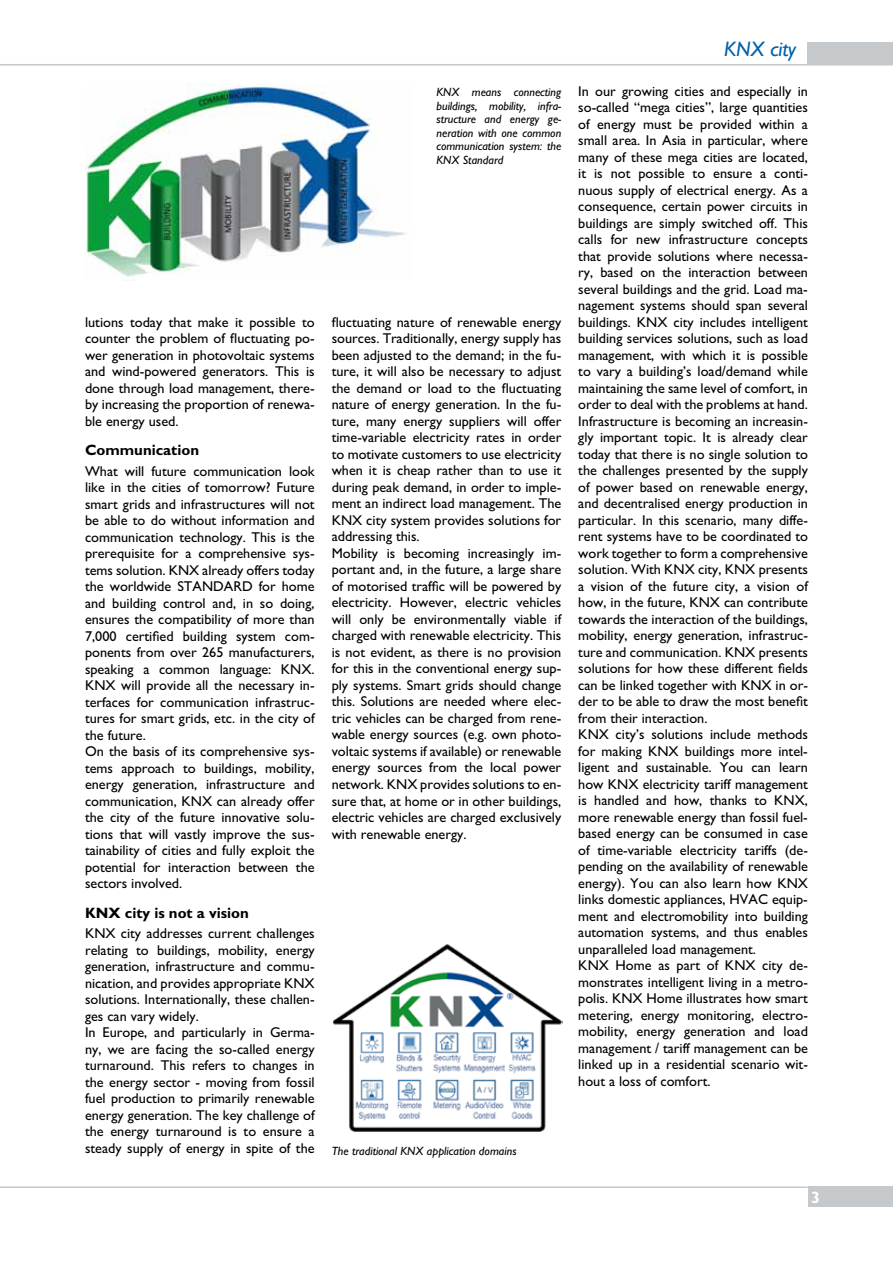
<style>
.page{position:relative;width:893px;height:1263px;background:#fff}
.page>*{position:absolute;margin:0;border:0;box-sizing:border-box;transform-origin:0 0}
.t1{font:italic 21px "M Gill Sans";color:#0060a9}
.t2{font:700 16.5px "M Gill Sans";color:#fff}
.t3{font:700 15px "M Gill Sans";color:#000}
.t4{font:14.25px/16.5px "M Gill Sans";color:#000}
.t5{font:italic 12px/13.5px "M Gill Sans";color:#000;text-align:justify}
</style>
<div class="page">
<hr style="left:0;top:1186px;width:808px;height:2px;background:#c6c9cc">
<div style="left:808px;top:1186px;width:85px;height:21px;background:#c6c9cc"></div>
<div style="left:807px;top:42px;width:86px;height:23px;background:#c6c9cc"></div>
<hr style="left:0;top:64px;width:893px;height:1px;background:#c6c9cc">
<img style="left:85px;top:83px;width:321px;height:194px">
<img style="left:333px;top:944px;width:230px;height:187px">
<p class="t4" style="left:85px;top:314px;width:231px;text-align:justify">lutions today that make it possible to counter the problem of fluctuating po&shy;wer generation in photovoltaic systems and wind-powered generators. This is done through load management, there&shy;by increasing the proportion of renewa&shy;ble energy used.</p>
<p class="t3" style="left:85px;top:442px;width:116px">Communication</p>
<p class="t4" style="left:85px;top:463px;width:231px">What will future communication look like in the cities of tomorrow? Future smart grids and infrastructures will not be able to do without information and communication technology. This is the prerequisite for a comprehensive sys&shy;tems solution. KNX already offers today the worldwide STANDARD for home and building control and, in so doing, ensures the compatibility of more than 7,000 certified building system com&shy;ponents from over 265 manufacturers, speaking a common language: KNX.<br>KNX will provide all the necessary in&shy;terfaces for communication infrastruc&shy;tures for smart grids, etc. in the city of the future.<br>On the basis of its comprehensive sys&shy;tems approach to buildings, mobility, energy generation, infrastructure and communication, KNX can already offer the city of the future innovative solu&shy;tions that will vastly improve the sus&shy;tainability of cities and fully exploit the potential for interaction between the sectors involved.</p>
<p class="t3" style="left:85px;top:904px;width:165px">KNX city is not a vision</p>
<p class="t4" style="left:85px;top:925px;width:231px">KNX city addresses current challenges relating to buildings, mobility, energy generation, infrastructure and commu&shy;nication, and provides appropriate KNX solutions. Internationally, these challen&shy;ges can vary widely.<br>In Europe, and particularly in Germa&shy;ny, we are facing the so-called energy turnaround. This refers to changes in the energy sector - moving from fossil fuel production to primarily renewable energy generation. The key challenge of the energy turnaround is to ensure a steady supply of energy in spite of the</p>
<p class="t5" style="left:436px;top:85px;width:126px">KNX means connecting buildings, mobility, infra&shy;structure and energy ge&shy;neration with one common communication system: the KNX Standard</p>
<p class="t4" style="left:332px;top:314px;width:231px">fluctuating nature of renewable energy sources. Traditionally, energy supply has been adjusted to the demand; in the fu&shy;ture, it will also be necessary to adjust the demand or load to the fluctuating nature of energy generation. In the fu&shy;ture, many energy suppliers will offer time-variable electricity rates in order to motivate customers to use electricity when it is cheap rather than to use it during peak demand, in order to imple&shy;ment an indirect load management. The KNX city system provides solutions for addressing this.<br>Mobility is becoming increasingly im&shy;portant and, in the future, a large share of motorised traffic will be powered by electricity. However, electric vehicles will only be environmentally viable if charged with renewable electricity. This is not evident, as there is no provision for this in the conventional energy sup&shy;ply systems. Smart grids should change this. Solutions are needed where elec&shy;tric vehicles can be charged from rene&shy;wable energy sources (e.g. own photo&shy;voltaic systems if available) or renewable energy sources from the local power network. KNX provides solutions to en&shy;sure that, at home or in other buildings, electric vehicles are charged exclusively with renewable energy.</p>
<h1 class="t1" style="left:724px;top:38px;width:73px">KNX city</h1>
<p class="t4" style="left:578px;top:83px;width:231px">In our growing cities and especially in so-called “mega cities”, large quantities of energy must be provided within a small area. In Asia in particular, where many of these mega cities are located, it is not possible to ensure a conti&shy;nuous supply of electrical energy. As a consequence, certain power circuits in buildings are simply switched off. This calls for new infrastructure concepts that provide solutions where necessa&shy;ry, based on the interaction between several buildings and the grid. Load ma&shy;nagement systems should span several buildings. KNX city includes intelligent building services solutions, such as load management, with which it is possible to vary a building’s load/demand while maintaining the same level of comfort, in order to deal with the problems at hand.<br>Infrastructure is becoming an increasin&shy;gly important topic. It is already clear today that there is no single solution to the challenges presented by the supply of power based on renewable energy, and decentralised energy production in particular. In this scenario, many diffe&shy;rent systems have to be coordinated to work together to form a comprehensive solution. With KNX city, KNX presents a vision of the future city, a vision of how, in the future, KNX can contribute towards the interaction of the buildings, mobility, energy generation, infrastruc&shy;ture and communication. KNX presents solutions for how these different fields can be linked together with KNX in or&shy;der to be able to draw the most benefit from their interaction.<br>KNX city’s solutions include methods for making KNX buildings more intel&shy;ligent and sustainable. You can learn how KNX electricity tariff management is handled and how, thanks to KNX, more renewable energy than fossil fuel&shy;based energy can be consumed in case of time-variable electricity tariffs (de&shy;pending on the availability of renewable energy). You can also learn how KNX links domestic appliances, HVAC equip&shy;ment and electromobility into building automation systems, and thus enables unparalleled load management.<br>KNX Home as part of KNX city de&shy;monstrates intelligent living in a metro&shy;polis. KNX Home illustrates how smart metering, energy monitoring, electro&shy;mobility, energy generation and load management / tariff management can be linked up in a residential scenario wit&shy;hout a loss of comfort.</p>
<p class="t5" style="left:332px;top:1144px;width:186px">The traditional KNX application domains</p>
<p class="t2" style="left:811px;top:1188px;width:11px">3</p>
</div>
